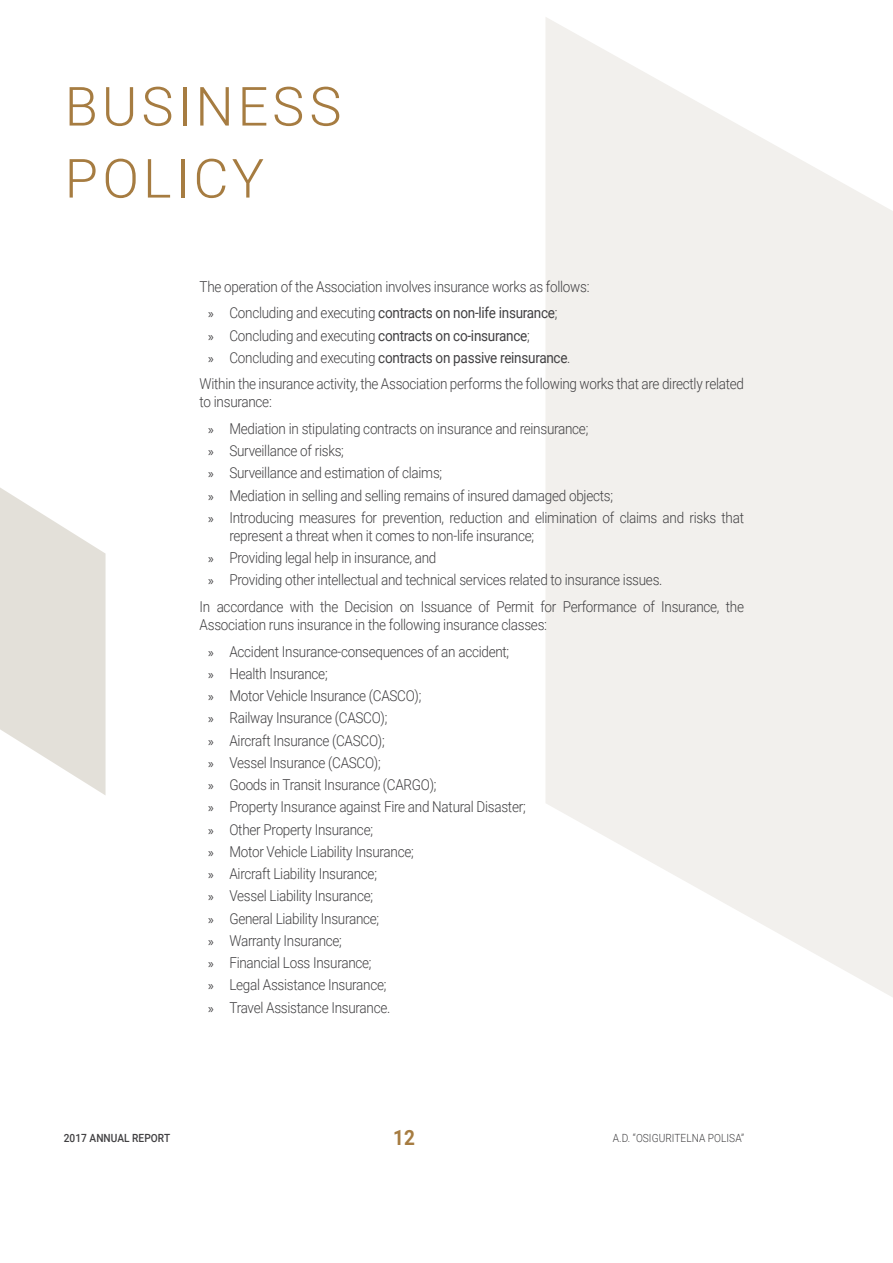
<style>
.page{position:relative;width:893px;height:1263px;background:#fff}
.page>*{position:absolute;margin:0;border:0;box-sizing:border-box;transform-origin:0 0}
.t1{font:300 54px "Roboto";letter-spacing:.075em;color:#a67c41}
.t2{font:700 21px "Roboto";color:#a67c41;scale:.9 1}
.body_text{font:300 15px/18px "Roboto";letter-spacing:-.02em;color:#414042;scale:.9 1}
.t3{font:15px "Roboto";letter-spacing:-.02em;color:#414042;scale:.9 1}
.t4{font:300 11.25px "Roboto";letter-spacing:.005em;color:#414042;scale:.9 1}
.t5{font:500 11.25px "Roboto";letter-spacing:.005em;color:#414042;scale:.9 1}
.s1{font-family:"Myriad Pro";font-size:13.5px}
.s2{font-weight:300}
.s3{font-family:"Myriad Pro";font-weight:400;font-size:13.5px}
.s4{font-weight:400}
</style>
<div class="page">
<svg style="left:546px;top:17px;width:347px;height:980px;fill:#f2f0ed"></svg>
<svg style="left:0;top:488px;width:106px;height:307px"></svg>
<p class="t1" style="left:65px;top:69px;width:278px">BUSINESS</p>
<p class="t1" style="left:65px;top:141px;width:201px">POLICY</p>
<p class="body_text" style="left:200px;top:277px;width:435px">The operation of the Association involves insurance works as follows:</p>
<p class="t3" style="left:208px;top:303px;width:390px"><span class="s1">»</span> <span class="s2">Concluding and executing</span> contracts on non-life insurance<span class="s2">;</span></p>
<p class="body_text" style="left:208px;top:326px;width:359px"><span class="s3">»</span> Concluding and executing <span class="s4">contracts on co-insurance</span>;</p>
<p class="t3" style="left:208px;top:347px;width:404px"><span class="s1">»</span> <span class="s2">Concluding and executing</span> contracts on passive reinsurance<span class="s2">.</span></p>
<p class="body_text" style="left:200px;top:375px;width:606px">Within the insurance activity, the Association performs the following works that are directly related to insurance:</p>
<p class="body_text" style="left:208px;top:419px;width:424px"><span class="s3">»</span> Mediation in stipulating contracts on insurance and reinsurance;</p>
<p class="body_text" style="left:208px;top:441px;width:152px"><span class="s3">»</span> Surveillance of risks;</p>
<p class="body_text" style="left:208px;top:464px;width:262px"><span class="s3">»</span> Surveillance and estimation of claims;</p>
<p class="body_text" style="left:208px;top:486px;width:451px"><span class="s3">»</span> Mediation in selling and selling remains of insured damaged objects;</p>
<p class="body_text" style="left:229px;top:508px;width:573px;text-indent:-21px"><span class="s3">»</span> Introducing measures for prevention, reduction and elimination of claims and risks that represent a threat when it comes to non-life insurance;</p>
<p class="body_text" style="left:208px;top:548px;width:255px"><span class="s3">»</span> Providing legal help in insurance, and</p>
<p class="body_text" style="left:208px;top:571px;width:506px"><span class="s3">»</span> Providing other intellectual and technical services related to insurance issues.</p>
<p class="body_text" style="left:200px;top:597px;width:606px">In accordance with the Decision on Issuance of Permit for Performance of Insurance, the<br>Association runs insurance in the following insurance classes:</p>
<p class="body_text" style="left:208px;top:642px;width:336px"><span class="s3">»</span> Accident Insurance-consequences of an accident;</p>
<p class="body_text" style="left:208px;top:664px;width:134px"><span class="s3">»</span> Health Insurance;</p>
<p class="body_text" style="left:208px;top:686px;width:238px"><span class="s3">»</span> Motor Vehicle Insurance (CASCO);</p>
<p class="body_text" style="left:208px;top:708px;width:201px"><span class="s3">»</span> Railway Insurance (CASCO);</p>
<p class="body_text" style="left:208px;top:731px;width:198px"><span class="s3">»</span> Aircraft Insurance (CASCO);</p>
<p class="body_text" style="left:208px;top:753px;width:193px"><span class="s3">»</span> Vessel Insurance (CASCO);</p>
<p class="body_text" style="left:208px;top:775px;width:255px"><span class="s3">»</span> Goods in Transit Insurance (CARGO);</p>
<p class="body_text" style="left:208px;top:797px;width:354px"><span class="s3">»</span> Property Insurance against Fire and Natural Disaster;</p>
<p class="body_text" style="left:208px;top:820px;width:185px"><span class="s3">»</span> Other Property Insurance;</p>
<p class="body_text" style="left:208px;top:842px;width:230px"><span class="s3">»</span> Motor Vehicle Liability Insurance;</p>
<p class="body_text" style="left:208px;top:864px;width:189px"><span class="s3">»</span> Aircraft Liability Insurance;</p>
<p class="body_text" style="left:208px;top:886px;width:185px"><span class="s3">»</span> Vessel Liability Insurance;</p>
<p class="body_text" style="left:208px;top:909px;width:192px"><span class="s3">»</span> General Liability Insurance;</p>
<p class="body_text" style="left:208px;top:931px;width:150px"><span class="s3">»</span> Warranty Insurance;</p>
<p class="body_text" style="left:208px;top:953px;width:183px"><span class="s3">»</span> Financial Loss Insurance;</p>
<p class="body_text" style="left:208px;top:975px;width:200px"><span class="s3">»</span> Legal Assistance Insurance;</p>
<p class="body_text" style="left:208px;top:998px;width:204px"><span class="s3">»</span> Travel Assistance Insurance.</p>
<p class="t5" style="left:64px;top:1130px;width:120px">2017 ANNUAL REPORT</p>
<h2 class="t2" style="left:393px;top:1123px;width:26px">12</h2>
<p class="t4" style="left:613px;top:1130px;width:147px">A.D. “OSIGURITELNA POLISA”</p>
</div>
